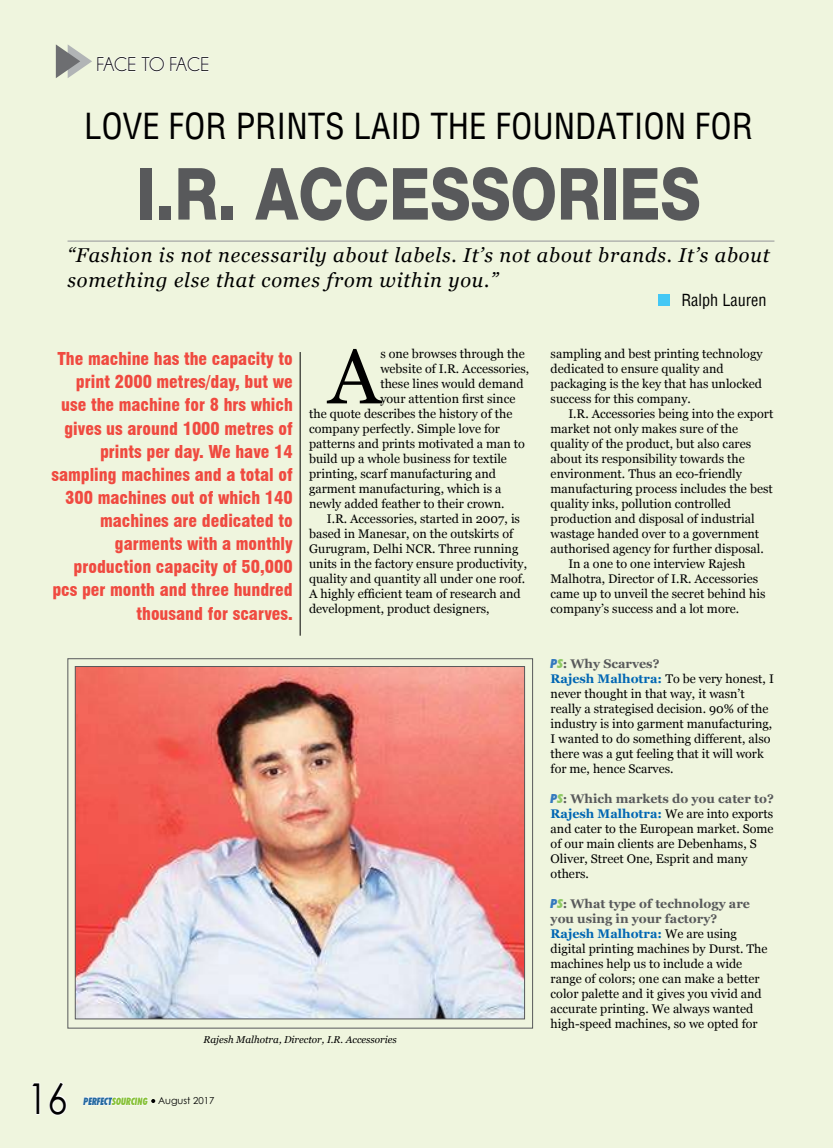
<style>
.page{position:relative;width:833px;height:1148px;background:#fff}
.page>*{position:absolute;margin:0;border:0;box-sizing:border-box;transform-origin:0 0}
.t1{font:77.5px "Georgia";color:#000}
.t2{font:800 72px "Helvetica Neue CE";color:#58595b;scale:.83 1}
.t3{font:42.5px "Century Gothic";color:#000;scale:.85 1}
.t4{font:condensed 35px "Helvetica";color:#000}
.t5{font:italic 20px/25px "Georgia";letter-spacing:.04em;color:#000}
.t6{font:20px "Champagne&Limousines";color:#000}
.t7{font:900 condensed 17.38px/23.1px "Swiss 721 BT";color:#f04a40;text-align:right}
.t8{font:condensed 16.25px "Helvetica";color:#000}
.t9{font:12.5px/15px "Georgia";color:#000}
.t10{font:italic 10px "Georgia";color:#000}
.t11{font:9.62px "Century Gothic";color:#000}
.s1{font-family:"Futura BT";font-weight:900;font-style:italic;font-stretch:condensed;font-size:10.25px;color:#24699f}
.s2{font-family:"Futura BT";font-weight:900;font-style:italic;font-stretch:condensed;font-size:10.25px;color:#87c137}
.s3{font-family:"Futura BT";font-weight:900;font-style:italic;font-stretch:condensed;color:#3479be}
.s4{font-family:"Futura BT";font-weight:900;font-style:italic;font-stretch:condensed;color:#8fc964}
.s5{font-weight:700;color:#58595b}
.s6{font-weight:700;color:#0066b3}
</style>
<div class="page">
<div style="left:0;top:0;width:832px;height:1148px;background:#eff5de"></div>
<div style="left:658px;top:294px;width:11px;height:12px;background:#44c8f5"></div>
<img style="left:77px;top:668px;width:446px;height:349px">
<div style="left:75px;top:666px;width:450px;height:353px;border:1px solid #58595b"></div>
<hr style="left:68px;top:241px;width:706px;height:1px;background:#939598">
<hr style="left:300px;top:352px;width:1px;height:283px;background:#000">
<svg style="left:32px;top:1082px;width:8px;height:33px"></svg>
<svg style="left:49px;top:1082px;width:18px;height:34px"></svg>
<svg style="left:83px;top:1096px;width:72px;height:10px"></svg>
<svg style="left:56px;top:44px;width:153px;height:34px"></svg>
<h3 class="t6" style="left:97px;top:54px;width:114px">FACE TO FACE</h3>
<h3 class="t4" style="left:84px;top:103px;width:670px">LOVE FOR PRINTS LAID THE FOUNDATION FOR</h3>
<h2 class="t2" style="left:137px;top:150px;width:680px">I.R. ACCESSORIES</h2>
<h3 class="t5" style="left:67px;top:242px;width:704px">“Fashion is not necessarily about labels. It’s not about brands. It’s about something else that comes from within you.”</h3>
<h3 class="t8" style="left:681px;top:289px;width:87px">Ralph Lauren</h3>
<p class="t7" style="left:51px;top:347px;width:243px">The machine has the capacity to print 2000 metres/day, but we use the machine for 8 hrs which gives us around 1000 metres of prints per day. We have 14 sampling machines and a total of<br>300 machines out of which 140 machines are dedicated to garments with a monthly production capacity of 50,000 pcs per month and three hundred thousand for scarves.</p>
<h1 class="t1" style="left:328px;top:333px;width:53px">A</h1>
<p class="t9" style="left:380px;top:346px;width:146px">s one browses through the</p>
<p class="t9" style="left:380px;top:361px;width:150px">website of I.R. Accessories,</p>
<p class="t9" style="left:380px;top:376px;width:145px">these lines would demand</p>
<p class="t9" style="left:380px;top:391px;width:136px">your attention first since</p>
<p class="t9" style="left:309px;top:406px;width:205px">the quote describes the history of the</p>
<p class="t9" style="left:309px;top:421px;width:192px">company perfectly. Simple love for</p>
<p class="t9" style="left:309px;top:436px;width:217px">patterns and prints motivated a man to</p>
<p class="t9" style="left:309px;top:451px;width:199px">build up a whole business for textile</p>
<p class="t9" style="left:309px;top:466px;width:188px">printing, scarf manufacturing and</p>
<p class="t9" style="left:309px;top:481px;width:194px">garment manufacturing, which is a</p>
<p class="t9" style="left:309px;top:496px;width:197px">newly added feather to their crown.</p>
<p class="t9" style="left:327px;top:511px;width:195px">I.R. Accessories, started in 2007, is</p>
<p class="t9" style="left:309px;top:526px;width:205px">based in Manesar, on the outskirts of</p>
<p class="t9" style="left:309px;top:541px;width:211px">Gurugram, Delhi NCR. Three running</p>
<p class="t9" style="left:309px;top:556px;width:219px">units in the factory ensure productivity,</p>
<p class="t9" style="left:309px;top:571px;width:218px">quality and quantity all under one roof.</p>
<p class="t9" style="left:309px;top:586px;width:213px">A highly efficient team of research and</p>
<p class="t9" style="left:309px;top:601px;width:182px">development, product designers,</p>
<h3 class="t3" style="left:27px;top:1068px;width:49px">16</h3>
<p class="t10" style="left:203px;top:1033px;width:195px">Rajesh Malhotra, Director, I.R. Accessories</p>
<p class="t11" style="left:84px;top:1093px;width:132px"><span class="s1">PERFECT</span><span class="s2">SOURCING</span> August 2017</p>
<p class="t9" style="left:550px;top:346px;width:213px">sampling and best printing technology dedicated to ensure quality and packaging is the key that has unlocked success for this company.</p>
<p class="t9" style="left:568px;top:406px;width:206px">I.R. Accessories being into the export</p>
<p class="t9" style="left:550px;top:421px;width:189px">market not only makes sure of the</p>
<p class="t9" style="left:550px;top:436px;width:202px">quality of the product, but also cares</p>
<p class="t9" style="left:550px;top:451px;width:196px">about its responsibility towards the</p>
<p class="t9" style="left:550px;top:466px;width:193px">environment. Thus an eco-friendly</p>
<p class="t9" style="left:550px;top:481px;width:223px">manufacturing process includes the best</p>
<p class="t9" style="left:550px;top:496px;width:182px">quality inks, pollution controlled</p>
<p class="t9" style="left:550px;top:511px;width:206px">production and disposal of industrial</p>
<p class="t9" style="left:550px;top:526px;width:210px">wastage handed over to a government</p>
<p class="t9" style="left:550px;top:541px;width:214px">authorised agency for further disposal.</p>
<p class="t9" style="left:568px;top:556px;width:179px">In a one to one interview Rajesh</p>
<p class="t9" style="left:550px;top:571px;width:209px">Malhotra, Director of I.R. Accessories</p>
<p class="t9" style="left:550px;top:586px;width:216px">came up to unveil the secret behind his</p>
<p class="t9" style="left:550px;top:601px;width:190px">company’s success and a lot more.</p>
<p class="t9" style="left:550px;top:656px;width:225px"><span class="s3">P</span><span class="s4">S</span><span class="s5">: Why Scarves?<br></span><span class="s6">Rajesh Malhotra:</span> To be very honest, I never thought in that way, it wasn’t really a strategised decision. 90% of the industry is into garment manufacturing, I wanted to do something different, also there was a gut feeling that it will work for me, hence Scarves.</p>
<p class="t9" style="left:550px;top:791px;width:225px"><span class="s3">P</span><span class="s4">S</span><span class="s5">: Which markets do you cater to?<br></span><span class="s6">Rajesh Malhotra:</span> We are into exports and cater to the European market. Some of our main clients are Debenhams, S<br>Oliver, Street One, Esprit and many others.</p>
<p class="t9" style="left:550px;top:896px;width:218px"><span class="s3">P</span><span class="s4">S</span><span class="s5">: What type of technology are you using in your factory?<br></span><span class="s6">Rajesh Malhotra:</span> We are using digital printing machines by Durst. The machines help us to include a wide range of colors; one can make a better color palette and it gives you vivid and accurate printing. We always wanted high-speed machines, so we opted for</p>
</div>
